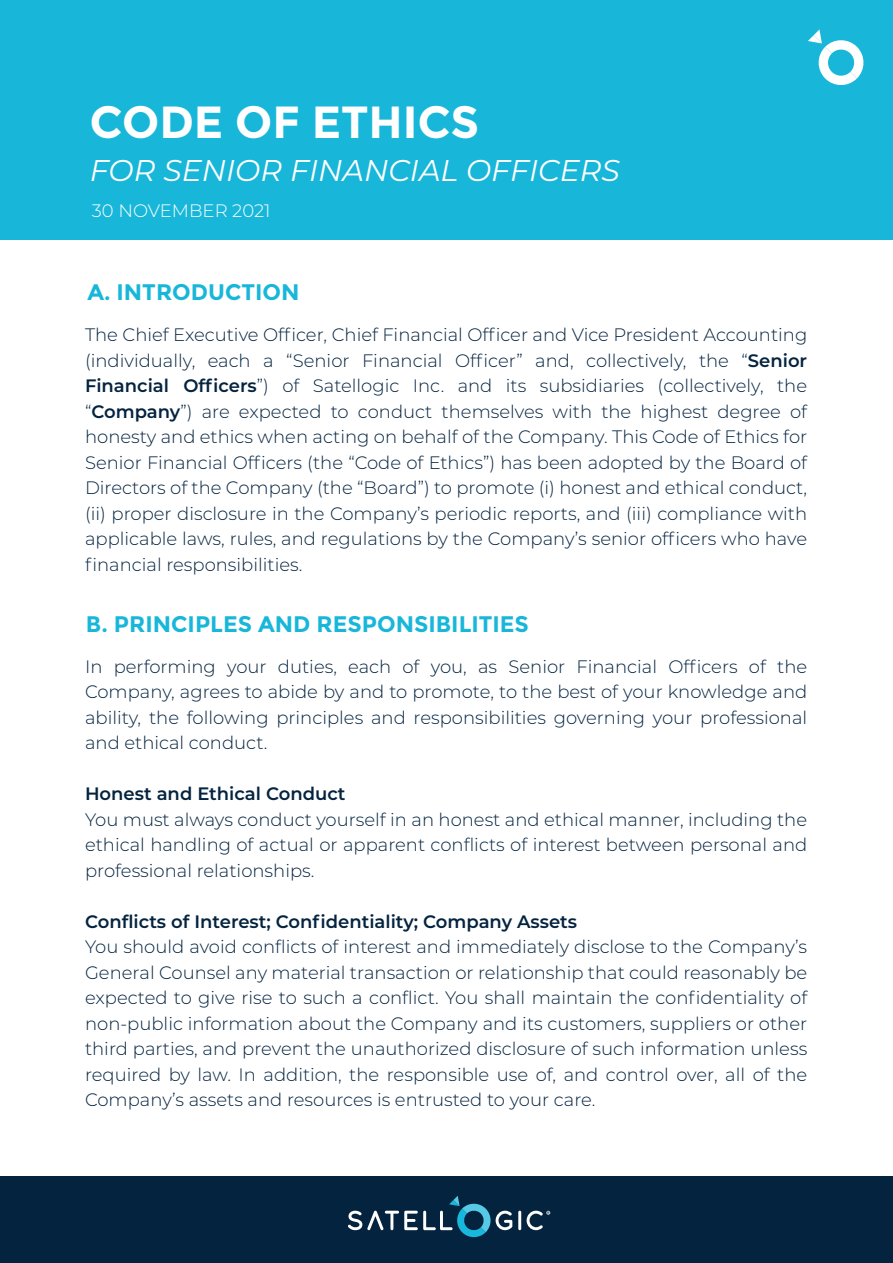
<style>
.page{position:relative;width:893px;height:1263px;background:#fff}
.page>*{position:absolute;margin:0;border:0;box-sizing:border-box;transform-origin:0 0}
.t1{font:700 45px "Montserrat";color:#fff}
.t2{font:italic 30px "Montserrat";color:#fff}
.t3{font:700 22.5px "Montserrat";color:#18b7da}
.t4{font:300 18px/25.5px "Montserrat";color:#04233f;text-align:justify}
.t5{font:600 18px "Montserrat";color:#04233f}
.t6{font:300 18px "Montserrat";color:#fff}
.s1{font-weight:600}
</style>
<div class="page">
<div style="left:0;top:0;width:893px;height:240px;background:#18b7da"></div>
<div style="left:0;top:1176px;width:893px;height:87px;background:#04233f"></div>
<svg style="left:348px;top:1196px;width:202px;height:42px"></svg>
<svg style="left:808px;top:29px;width:56px;height:56px"></svg>
<h1 class="t1" style="left:90px;top:95px;width:391px">CODE OF ETHICS</h1>
<h2 class="t2" style="left:90px;top:150px;width:532px">FOR SENIOR FINANCIAL OFFICERS</h2>
<p class="t6" style="left:92px;top:198px;width:180px">30 NOVEMBER 2021</p>
<p class="t3" style="left:87px;top:279px;width:214px">A. INTRODUCTION</p>
<p class="t4" style="left:85px;top:322px;width:724px">The Chief Executive Officer, Chief Financial Officer and Vice President Accounting (individually, each a “Senior Financial Officer” and, collectively, the “<span class="s1">Senior Financial Officers</span>”) of Satellogic Inc. and its subsidiaries (collectively, the “<span class="s1">Company</span>”) are expected to conduct themselves with the highest degree of honesty and ethics when acting on behalf of the Company. This Code of Ethics for Senior Financial Officers (the “Code of Ethics”) has been adopted by the Board of Directors of the Company (the “Board”) to promote (i) honest and ethical conduct, (ii) proper disclosure in the Company’s periodic reports, and (iii) compliance with applicable laws, rules, and regulations by the Company’s senior officers who have financial responsibilities.</p>
<p class="t3" style="left:86px;top:610px;width:445px">B. PRINCIPLES AND RESPONSIBILITIES</p>
<p class="t4" style="left:85px;top:653px;width:724px">In performing your duties, each of you, as Senior Financial Officers of the Company, agrees to abide by and to promote, to the best of your knowledge and ability, the following principles and responsibilities governing your professional and ethical conduct.</p>
<p class="t5" style="left:85px;top:781px;width:262px">Honest and Ethical Conduct</p>
<p class="t4" style="left:85px;top:806px;width:724px">You must always conduct yourself in an honest and ethical manner, including the ethical handling of actual or apparent conflicts of interest between personal and professional relationships.</p>
<p class="t5" style="left:85px;top:908px;width:494px">Conflicts of Interest; Confidentiality; Company Assets</p>
<p class="t4" style="left:85px;top:933px;width:724px">You should avoid conflicts of interest and immediately disclose to the Company’s General Counsel any material transaction or relationship that could reasonably be expected to give rise to such a conflict. You shall maintain the confidentiality of non-public information about the Company and its customers, suppliers or other third parties, and prevent the unauthorized disclosure of such information unless required by law. In addition, the responsible use of, and control over, all of the Company’s assets and resources is entrusted to your care.</p>
</div>
